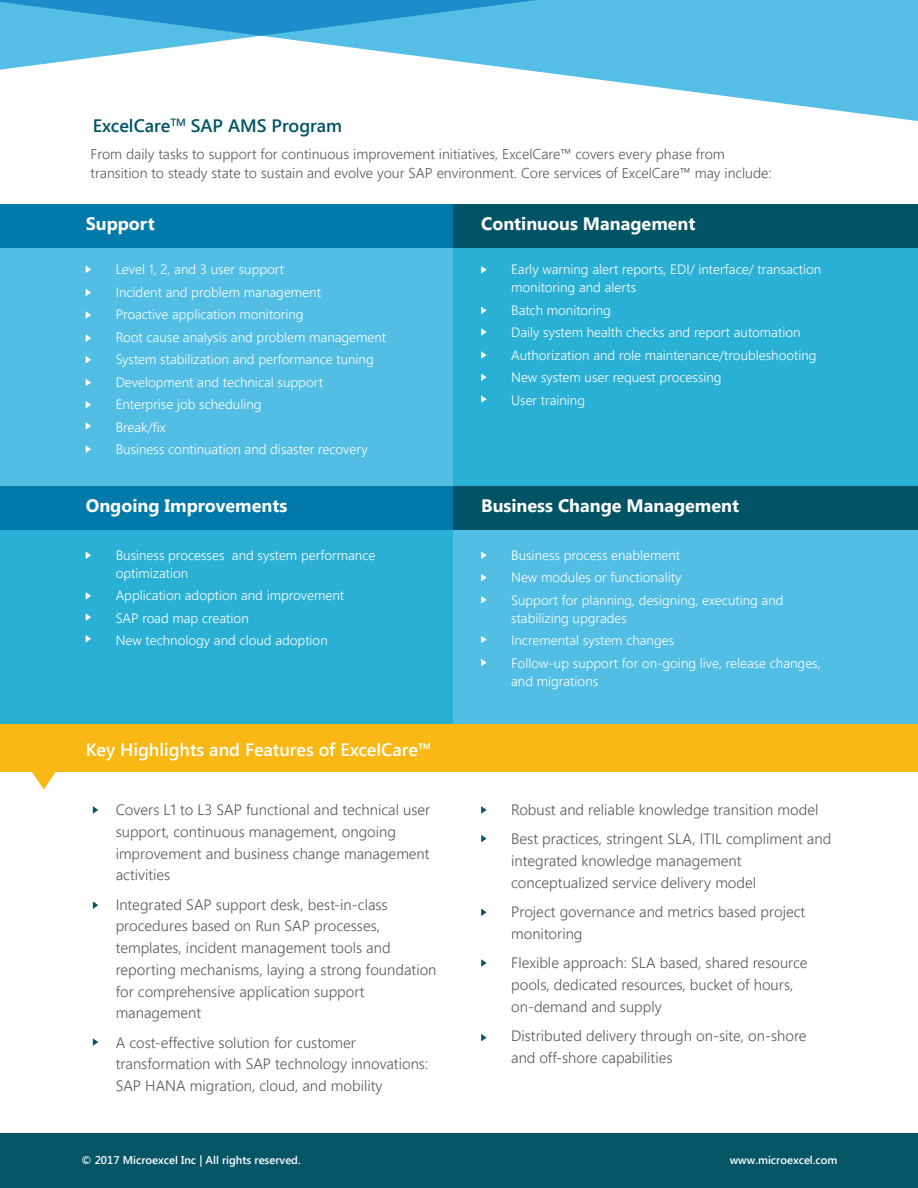
<style>
.page{position:relative;width:918px;height:1188px;background:#fff}
.page>*{position:absolute;margin:0;border:0;box-sizing:border-box;transform-origin:0 0}
.t1{font:700 18px "Segoe UI";color:#fff}
.t2{font:600 18px "Segoe UI";color:#fff}
.t3{font:600 18px "Segoe UI";color:#005465}
.t4{font:300 15px/21.8px "Segoe UI";color:#58595b}
.t5{font:300 14.25px/19.5px "Segoe UI";color:#58595b}
.t6{font:300 13.5px/22.5px "Segoe UI";color:#fff}
.t7{font:600 11.25px "Segoe UI";color:#fff}
</style>
<div class="page">
<div style="left:0;top:1134px;width:918px;height:54px;background:#045566"></div>
<svg style="left:0;top:0;width:918px;height:121px;fill:#54bee4"></svg>
<svg style="left:93px;top:806px;width:5px;height:8px"></svg>
<svg style="left:481px;top:806px;width:6px;height:8px"></svg>
<svg style="left:481px;top:835px;width:6px;height:7px"></svg>
<svg style="left:481px;top:909px;width:6px;height:7px"></svg>
<svg style="left:481px;top:959px;width:6px;height:8px"></svg>
<svg style="left:481px;top:1034px;width:6px;height:7px"></svg>
<svg style="left:93px;top:901px;width:5px;height:8px"></svg>
<svg style="left:93px;top:1038px;width:5px;height:8px"></svg>
<div style="left:0;top:724px;width:918px;height:47px;background:#fab815"></div>
<svg style="left:29px;top:771px;width:29px;height:19px"></svg>
<div style="left:0;top:501px;width:465px;height:223px;background:#2bb0d5"></div>
<div style="left:453px;top:492px;width:465px;height:232px;background:#52bee4"></div>
<div style="left:0;top:204px;width:456px;height:304px;background:#52bee4"></div>
<div style="left:0;top:204px;width:456px;height:43px;background:#0179a9"></div>
<div style="left:453px;top:204px;width:465px;height:292px;background:#2bb0d5"></div>
<svg style="left:86px;top:266px;width:5px;height:7px"></svg>
<svg style="left:86px;top:289px;width:5px;height:7px"></svg>
<svg style="left:86px;top:311px;width:5px;height:8px"></svg>
<svg style="left:86px;top:334px;width:5px;height:8px"></svg>
<svg style="left:86px;top:356px;width:5px;height:7px"></svg>
<svg style="left:86px;top:379px;width:5px;height:7px"></svg>
<svg style="left:86px;top:401px;width:5px;height:7px"></svg>
<svg style="left:86px;top:422px;width:5px;height:8px"></svg>
<svg style="left:86px;top:445px;width:5px;height:8px"></svg>
<svg style="left:481px;top:266px;width:6px;height:8px"></svg>
<svg style="left:481px;top:307px;width:6px;height:7px"></svg>
<svg style="left:481px;top:328px;width:6px;height:8px"></svg>
<svg style="left:481px;top:351px;width:6px;height:8px"></svg>
<svg style="left:481px;top:373px;width:6px;height:8px"></svg>
<svg style="left:481px;top:395px;width:6px;height:8px"></svg>
<svg style="left:481px;top:552px;width:6px;height:7px"></svg>
<svg style="left:86px;top:552px;width:5px;height:7px"></svg>
<svg style="left:86px;top:592px;width:5px;height:8px"></svg>
<svg style="left:86px;top:613px;width:5px;height:8px"></svg>
<svg style="left:86px;top:635px;width:5px;height:8px"></svg>
<svg style="left:481px;top:574px;width:6px;height:7px"></svg>
<svg style="left:481px;top:596px;width:6px;height:8px"></svg>
<svg style="left:481px;top:636px;width:6px;height:7px"></svg>
<svg style="left:481px;top:659px;width:6px;height:7px"></svg>
<div style="left:453px;top:204px;width:465px;height:43px;background:#005465"></div>
<div style="left:0;top:486px;width:456px;height:43px;background:#0179a9"></div>
<div style="left:453px;top:486px;width:465px;height:43px;background:#005465"></div>
<h1 class="t3" style="left:93px;top:113px;width:251px">ExcelCare<sup>TM</sup> SAP AMS Program</h1>
<p class="t5" style="left:91px;top:143px;width:683px">From daily tasks to support for continuous improvement initiatives, ExcelCare™ covers every phase from transition to steady state to sustain and evolve your SAP environment. Core services of ExcelCare™ may include:</p>
<h1 class="t1" style="left:86px;top:211px;width:70px">Support</h1>
<h1 class="t1" style="left:481px;top:211px;width:216px">Continuous Management</h1>
<p class="t6" style="left:116px;top:258px;width:272px">Level 1, 2, and 3 user support<br>Incident and problem management<br>Proactive application monitoring<br>Root cause analysis and problem management System stabilization and performance tuning Development and technical support<br>Enterprise job scheduling<br>Break/fix<br>Business continuation and disaster recovery</p>
<p class="t6" style="left:511px;top:260px;width:312px;line-height:18px">Early warning alert reports, EDI/ interface/ transaction monitoring and alerts</p>
<p class="t6" style="left:511px;top:298px;width:307px">Batch monitoring<br>Daily system health checks and report automation Authorization and role maintenance/troubleshooting New system user request processing<br>User training</p>
<h1 class="t1" style="left:86px;top:492px;width:203px">Ongoing Improvements</h1>
<h1 class="t1" style="left:481px;top:492px;width:259px">Business Change Management</h1>
<p class="t6" style="left:116px;top:546px;width:261px;line-height:18px">Business processes and system performance optimization</p>
<p class="t6" style="left:116px;top:584px;width:230px">Application adoption and improvement<br>SAP road map creation<br>New technology and cloud adoption</p>
<p class="t6" style="left:511px;top:543px;width:274px">Business process enablement<br>New modules or functionality<br>Support for planning, designing, executing and</p>
<p class="t6" style="left:511px;top:606px;width:311px">stabilizing upgrades<br>Incremental system changes<br>Follow-up support for on-going live, release changes,</p>
<p class="t6" style="left:511px;top:669px;width:89px">and migrations</p>
<h1 class="t2" style="left:86px;top:737px;width:348px">Key Highlights and Features of ExcelCare™</h1>
<p class="t4" style="left:116px;top:798px;width:316px">Covers L1 to L3 SAP functional and technical user support, continuous management, ongoing improvement and business change management activities</p>
<p class="t4" style="left:116px;top:893px;width:322px">Integrated SAP support desk, best-in-class procedures based on Run SAP processes, templates, incident management tools and reporting mechanisms, laying a strong foundation for comprehensive application support management</p>
<p class="t4" style="left:116px;top:1031px;width:314px">A cost-effective solution for customer transformation with SAP technology innovations:<br>SAP HANA migration, cloud, and mobility</p>
<p class="t4" style="left:511px;top:795px;width:322px;line-height:29.2px">Robust and reliable knowledge transition model<br>Best practices, stringent SLA, ITIL compliment and</p>
<p class="t4" style="left:511px;top:849px;width:247px">integrated knowledge management conceptualized service delivery model</p>
<p class="t4" style="left:511px;top:900px;width:296px">Project governance and metrics based project monitoring</p>
<p class="t4" style="left:511px;top:951px;width:298px">Flexible approach: SLA based, shared resource pools, dedicated resources, bucket of hours, on-demand and supply</p>
<p class="t4" style="left:511px;top:1024px;width:297px">Distributed delivery through on-site, on-shore and off-shore capabilities</p>
<p class="t7" style="left:82px;top:1152px;width:221px">© 2017 Microexcel Inc | All rights reserved.</p>
<p class="t7" style="left:730px;top:1152px;width:109px">www.microexcel.com</p>
</div>
